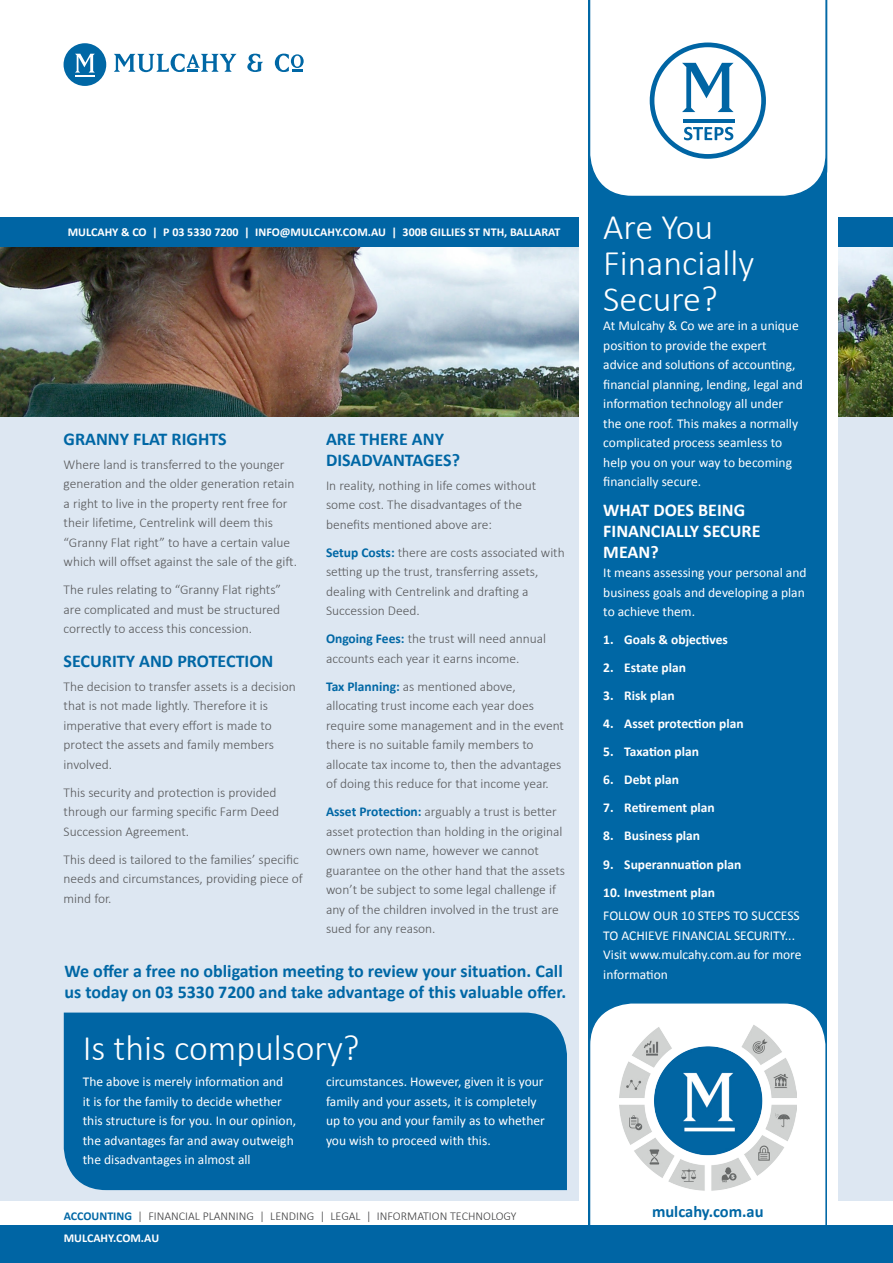
<style>
.page{position:relative;width:893px;height:1263px;background:#fff}
.page>*{position:absolute;margin:0;border:0;box-sizing:border-box;transform-origin:0 0}
.SH1_White{font:300 36px/36px "Calibri";color:#fff}
.SH2_Blue{font:700 18px/21px "Calibri";color:#0067a5}
.SH2_White{font:700 18px/21px "Calibri";color:#fff}
.B1_White{font:700 16.5px "Calibri";color:#0067a5}
.B1_Grey{font:300 13.5px/19.5px "Calibri";color:#57585a}
.B1_White-2{font:13.5px/19.5px "Calibri";color:#fff}
.B1_White-3{font:700 13.5px "Calibri";color:#fff}
.t1{font:700 12px "Calibri";color:#fff}
.Footer_Departments{font:300 12px "Calibri";color:#3e3e3f}
.s1{font-weight:700;color:#0067a5}
</style>
<div class="page">
<div style="left:0;top:247px;width:893px;height:954px;background:#dde7f2"></div>
<img style="left:0;top:247px;width:893px;height:170px">
<div style="left:64px;top:1012px;width:503px;height:178px;background:#0065a4"></div>
<div style="left:0;top:217px;width:893px;height:30px;background:#0065a4"></div>
<div style="left:579px;top:0;width:258px;height:1225px;background:#fff"></div>
<div style="left:589px;top:0;width:238px;height:1233px;background:#0067a5"></div>
<div style="left:64px;top:43px;width:42px;height:43px;background:#0067a5;border-radius:50%"></div>
<svg style="left:75px;top:54px;width:20px;height:23px"></svg>
<svg style="left:114px;top:54px;width:123px;height:18px"></svg>
<svg style="left:247px;top:54px;width:16px;height:18px"></svg>
<svg style="left:275px;top:54px;width:29px;height:18px"></svg>
<svg style="left:588px;top:0;width:240px;height:198px;background:#eef5f9"></svg>
<svg style="left:650px;top:43px;width:116px;height:116px"></svg>
<svg style="left:588px;top:1001px;width:238px;height:224px;background:#e7f1f6"></svg>
<img style="left:619px;top:1018px;width:178px;height:178px">
<div style="left:0;top:1225px;width:893px;height:38px;background:#0065a4"></div>
<p class="t1" style="left:68px;top:224px;width:494px">MULCAHY &amp; CO | P 03 5330 7200 | INFO@MULCAHY.COM.AU | 300B GILLIES ST NTH, BALLARAT</p>
<p class="SH2_Blue" style="left:64px;top:428px;width:165px">GRANNY FLAT RIGHTS</p>
<p class="B1_Grey" style="left:64px;top:454px;width:235px">Where land is transferred to the younger generation and the older generation retain a right to live in the property rent free for their lifetime, Centrelink will deem this “Granny Flat right” to have a certain value which will offset against the sale of the gift.</p>
<p class="B1_Grey" style="left:64px;top:579px;width:219px;text-align:justify">The rules relating to “Granny Flat rights” are complicated and must be structured correctly to access this concession.</p>
<p class="SH2_Blue" style="left:64px;top:650px;width:211px">SECURITY AND PROTECTION</p>
<p class="B1_Grey" style="left:64px;top:676px;width:234px">The decision to transfer assets is a decision that is not made lightly. Therefore it is imperative that every effort is made to protect the assets and family members involved.</p>
<p class="B1_Grey" style="left:64px;top:782px;width:217px">This security and protection is provided through our farming specific Farm Deed<br>Succession Agreement.</p>
<p class="B1_Grey" style="left:64px;top:849px;width:241px">This deed is tailored to the families’ specific needs and circumstances, providing piece of mind for.</p>
<p class="SH2_Blue" style="left:326px;top:428px;width:135px">ARE THERE ANY<br>DISADVANTAGES?</p>
<p class="B1_Grey" style="left:326px;top:475px;width:212px">In reality, nothing in life comes without some cost. The disadvantages of the benefits mentioned above are:</p>
<p class="B1_Grey" style="left:326px;top:542px;width:240px"><span class="s1">Setup Costs:</span> there are costs associated with setting up the trust, transferring assets, dealing with Centrelink and drafting a Succession Deed.</p>
<p class="B1_Grey" style="left:326px;top:628px;width:222px"><span class="s1">Ongoing Fees:</span> the trust will need annual accounts each year it earns income.</p>
<p class="B1_Grey" style="left:326px;top:676px;width:240px"><span class="s1">Tax Planning:</span> as mentioned above, allocating trust income each year does require some management and in the event there is no suitable family members to allocate tax income to, then the advantages of doing this reduce for that income year.</p>
<p class="B1_Grey" style="left:326px;top:801px;width:241px"><span class="s1">Asset Protection:</span> arguably a trust is better asset protection than holding in the original owners own name, however we cannot guarantee on the other hand that the assets won’t be subject to some legal challenge if any of the children involved in the trust are sued for any reason.</p>
<p class="SH2_Blue" style="left:65px;top:960px;width:503px">We offer a free no obligation meeting to review your situation. Call us today on 03 5330 7200 and take advantage of this valuable offer.</p>
<p class="SH1_White" style="left:83px;top:1028px;width:278px">Is this compulsory?</p>
<p class="B1_White-2" style="left:83px;top:1072px;width:215px">The above is merely information and<br>it is for the family to decide whether this structure is for you. In our opinion, the advantages far and away outweigh the disadvantages in almost all</p>
<p class="B1_White-2" style="left:326px;top:1072px;width:220px">circumstances. However, given it is your family and your assets, it is completely up to you and your family as to whether you wish to proceed with this.</p>
<p class="Footer_Departments" style="left:64px;top:1208px;width:454px"><span class="s1">ACCOUNTING</span> | FINANCIAL PLANNING | LENDING | LEGAL | INFORMATION TECHNOLOGY</p>
<p class="t1" style="left:64px;top:1230px;width:97px">MULCAHY.COM.AU</p>
<p class="SH1_White" style="left:603px;top:207px;width:152px">Are You<br>Financially<br>Secure?</p>
<p class="B1_White-2" style="left:603px;top:316px;width:201px">At Mulcahy &amp; Co we are in a unique position to provide the expert advice and solutions of accounting, financial planning, lending, legal and information technology all under the one roof. This makes a normally complicated process seamless to help you on your way to becoming financially secure.</p>
<p class="SH2_White" style="left:603px;top:499px;width:159px">WHAT DOES BEING<br>FINANCIALLY SECURE<br>MEAN?</p>
<p class="B1_White-2" style="left:603px;top:563px;width:205px">It means assessing your personal and business goals and developing a plan to achieve them.</p>
<p class="B1_White-3" style="left:603px;top:631px;width:126px">1. Goals &amp; objectives</p>
<p class="B1_White-3" style="left:603px;top:659px;width:84px">2. Estate plan</p>
<p class="B1_White-3" style="left:603px;top:687px;width:73px">3. Risk plan</p>
<p class="B1_White-3" style="left:603px;top:715px;width:142px">4. Asset protection plan</p>
<p class="B1_White-3" style="left:603px;top:743px;width:97px">5. Taxation plan</p>
<p class="B1_White-3" style="left:603px;top:771px;width:77px">6. Debt plan</p>
<p class="B1_White-3" style="left:603px;top:799px;width:113px">7. Retirement plan</p>
<p class="B1_White-3" style="left:603px;top:827px;width:98px">8. Business plan</p>
<p class="B1_White-3" style="left:603px;top:855px;width:140px">9. Superannuation plan</p>
<p class="B1_White-3" style="left:603px;top:883px;width:113px">10. Investment plan</p>
<p class="B1_White-2" style="left:603px;top:906px;width:200px">FOLLOW OUR 10 STEPS TO SUCCESS<br>TO ACHIEVE FINANCIAL SECURITY...<br>Visit www.mulcahy.com.au for more information</p>
<p class="B1_White" style="left:652px;top:1201px;width:113px">mulcahy.com.au</p>
</div>
